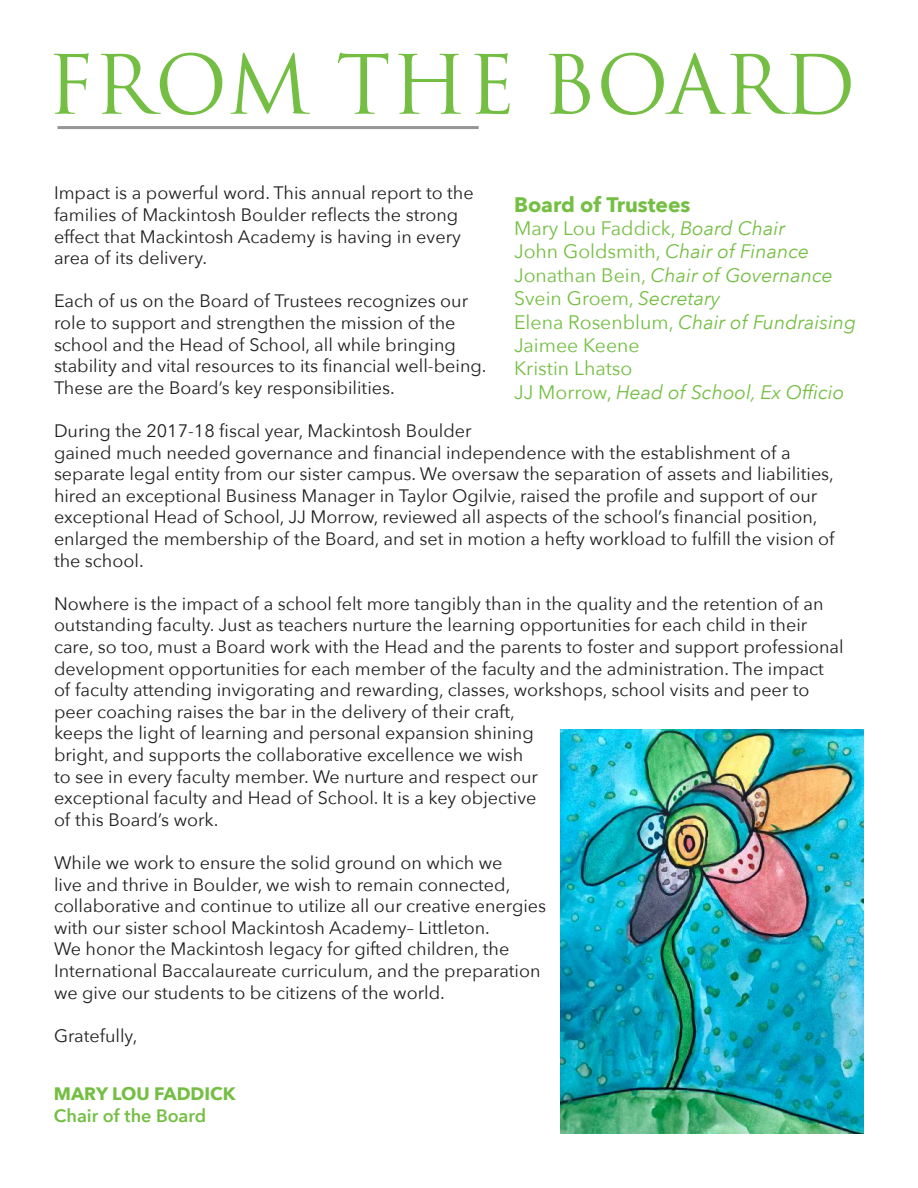
<style>
.page{position:relative;width:918px;height:1188px;background:#fff}
.page>*{position:absolute;margin:0;border:0;box-sizing:border-box;transform-origin:0 0}
.t1{font:79.5px "Trajan Pro";color:#74bf43}
.t2{font:700 21px "Avenir Next";color:#74bf43}
.t3{font:19.5px/23.4px "Avenir Next";color:#74bf43}
.t4{font:18px/21.6px "Avenir Next";color:#221f1f}
.t5{font:600 18px "Avenir Next";color:#74bf43}
.t6{font:700 18px "Avenir Next";color:#74bf43}
.s1{font-style:italic}
</style>
<div class="page">
<hr style="left:57px;top:126px;width:422px;height:3px;background:#939597">
<img style="left:561px;top:730px;width:303px;height:404px">
<h1 class="t1" style="left:46px;top:40px;width:811px">FROM THE BOARD</h1>
<p class="t4" style="left:54px;top:184px;width:421px">Impact is a powerful word. This annual report to the families of Mackintosh Boulder reflects the strong effect that Mackintosh Academy is having in every area of its delivery.</p>
<p class="t4" style="left:54px;top:292px;width:434px">Each of us on the Board of Trustees recognizes our role to support and strengthen the mission of the school and the Head of School, all while bringing stability and vital resources to its financial well-being.<br>These are the Board’s key responsibilities.</p>
<p class="t4" style="left:54px;top:419px;width:782px">During the 2017-18 fiscal year, Mackintosh Boulder<br>gained much needed governance and financial independence with the establishment of a separate legal entity from our sister campus. We oversaw the separation of assets and liabilities, hired an exceptional Business Manager in Taylor Ogilvie, raised the profile and support of our exceptional Head of School, JJ Morrow, reviewed all aspects of the school’s financial position, enlarged the membership of the Board, and set in motion a hefty workload to fulfill the vision of the school.</p>
<p class="t4" style="left:54px;top:592px;width:791px">Nowhere is the impact of a school felt more tangibly than in the quality and the retention of an outstanding faculty. Just as teachers nurture the learning opportunities for each child in their care, so too, must a Board work with the Head and the parents to foster and support professional development opportunities for each member of the faculty and the administration. The impact of faculty attending invigorating and rewarding, classes, workshops, school visits and peer to peer coaching raises the bar in the delivery of their craft,<br>keeps the light of learning and personal expansion shining<br>bright, and supports the collaborative excellence we wish<br>to see in every faculty member. We nurture and respect our<br>exceptional faculty and Head of School. It is a key objective<br>of this Board’s work.</p>
<p class="t4" style="left:54px;top:853px;width:494px">While we work to ensure the solid ground on which we<br>live and thrive in Boulder, we wish to remain connected, collaborative and continue to utilize all our creative energies with our sister school Mackintosh Academy– Littleton.<br>We honor the Mackintosh legacy for gifted children, the International Baccalaureate curriculum, and the preparation we give our students to be citizens of the world.</p>
<p class="t4" style="left:54px;top:1024px;width:85px">Gratefully,</p>
<p class="t2" style="left:514px;top:195px;width:178px">Board of Trustees</p>
<p class="t3" style="left:514px;top:216px;width:344px">Mary Lou Faddick, <span class="s1">Board Chair<br></span>John Goldsmith, <span class="s1">Chair of Finance<br></span>Jonathan Bein, <span class="s1">Chair of Governance<br></span>Svein Groem, <span class="s1">Secretary<br></span>Elena Rosenblum, <span class="s1">Chair of Fundraising<br></span>Jaimee Keene<br>Kristin Lhatso<br>JJ Morrow, <span class="s1">Head of School, Ex Officio</span></p>
<p class="t6" style="left:54px;top:1086px;width:183px">MARY LOU FADDICK</p>
<p class="t5" style="left:54px;top:1107px;width:154px">Chair of the Board</p>
</div>
